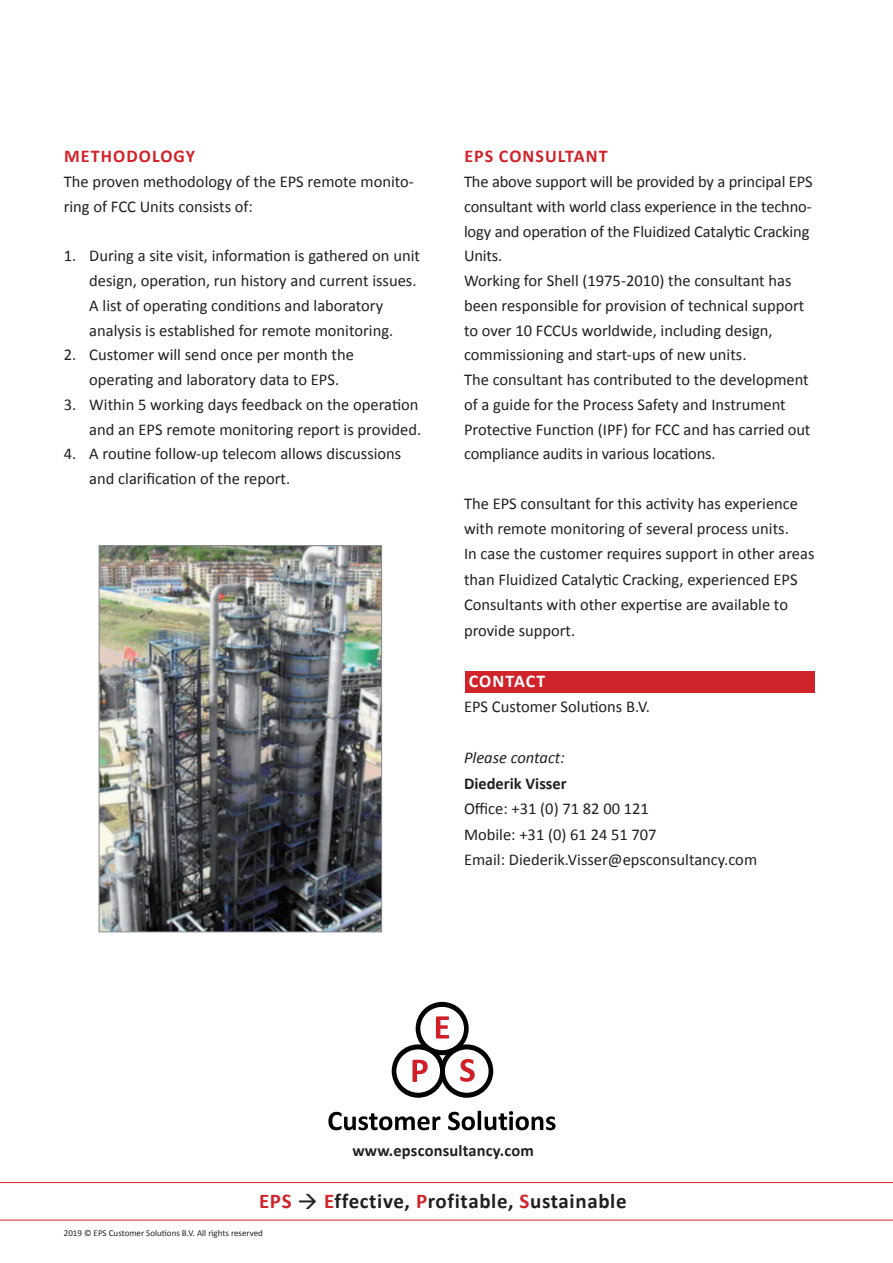
<style>
.page{position:relative;width:893px;height:1263px;background:#fff}
.page>*{position:absolute;margin:0;border:0;box-sizing:border-box;transform-origin:0 0}
.t1{font:700 21px "Calibri";letter-spacing:.03em;color:#231f20}
.t2{font:700 18px "Calibri";letter-spacing:.06em;color:#d1232a}
.t3{font:700 18px "Calibri";color:#fff}
.t4{font:16.5px/24.8px "Calibri";color:#231f20}
.t5{font:700 16.5px "Calibri";letter-spacing:.005em;color:#231f20}
.t6{font:italic 16.5px "Calibri";color:#231f20}
.t7{font:9px "Calibri";color:#231f20}
.s1{color:#d1232a}
</style>
<div class="page">
<div style="left:465px;top:671px;width:349px;height:21px;background:#d1232a"></div>
<hr style="left:0;top:1182px;width:893px;height:1px;background:#d1232a">
<hr style="left:0;top:1220px;width:893px;height:1px;background:#d1232a">
<svg style="left:392px;top:1002px;width:101px;height:96px"></svg>
<svg style="left:328px;top:1112px;width:112px;height:18px"></svg>
<svg style="left:448px;top:1111px;width:107px;height:19px"></svg>
<img style="left:101px;top:547px;width:279px;height:383px">
<div style="left:99px;top:545px;width:283px;height:387px;border:1px solid #8a8c8f"></div>
<p class="t2" style="left:64px;top:145px;width:133px">METHODOLOGY</p>
<p class="t4" style="left:64px;top:169px;width:352px">The proven methodology of the EPS remote monito&shy;ring of FCC Units consists of:</p>
<p class="t4" style="left:89px;top:244px;width:332px;text-indent:-25px">1. During a site visit, information is gathered on unit design, operation, run history and current issues.<br>A list of operating conditions and laboratory analysis is established for remote monitoring.</p>
<p class="t4" style="left:89px;top:343px;width:266px;text-indent:-25px">2. Customer will send once per month the operating and laboratory data to EPS.</p>
<p class="t4" style="left:64px;top:392px;width:359px;text-align:right">3. Within 5 working days feedback on the operation and an EPS remote monitoring report is provided.</p>
<p class="t4" style="left:89px;top:442px;width:314px;text-indent:-26px">4. A routine follow-up telecom allows discussions and clarification of the report.</p>
<p class="t2" style="left:464px;top:145px;width:145px">EPS CONSULTANT</p>
<p class="t4" style="left:464px;top:169px;width:350px">The above support will be provided by a principal EPS consultant with world class experience in the techno&shy;logy and operation of the Fluidized Catalytic Cracking Units.<br>Working for Shell (1975-2010) the consultant has been responsible for provision of technical support to over 10 FCCUs worldwide, including design, commissioning and start-ups of new units.<br>The consultant has contributed to the development of a guide for the Process Safety and Instrument Protective Function (IPF) for FCC and has carried out compliance audits in various locations.</p>
<p class="t4" style="left:464px;top:491px;width:352px;line-height:25.3px">The EPS consultant for this activity has experience with remote monitoring of several process units.<br>In case the customer requires support in other areas than Fluidized Catalytic Cracking, experienced EPS Consultants with other expertise are available to provide support.</p>
<p class="t3" style="left:469px;top:669px;width:23px">Contact</p>
<p class="t4" style="left:464px;top:694px;width:187px">EPS Customer Solutions B.V.</p>
<p class="t6" style="left:464px;top:746px;width:102px">Please contact:</p>
<p class="t5" style="left:464px;top:773px;width:104px">Diederik Visser</p>
<p class="t4" style="left:464px;top:796px;width:295px;line-height:25.5px">Office: +31 (0) 71 82 00 121<br>Mobile: +31 (0) 61 24 51 707<br>Email: Diederik.Visser@epsconsultancy.com</p>
<p class="t5" style="left:352px;top:1140px;width:183px">www.epsconsultancy.com</p>
<p class="t1" style="left:259px;top:1187px;width:369px"><span class="s1">EPS</span> → <span class="s1">E</span>ffective, <span class="s1">P</span>rofitable, <span class="s1">S</span>ustainable</p>
<p class="t7" style="left:64px;top:1227px;width:201px">2019 © EPS Customer Solutions B.V. All rights reserved</p>
</div>
